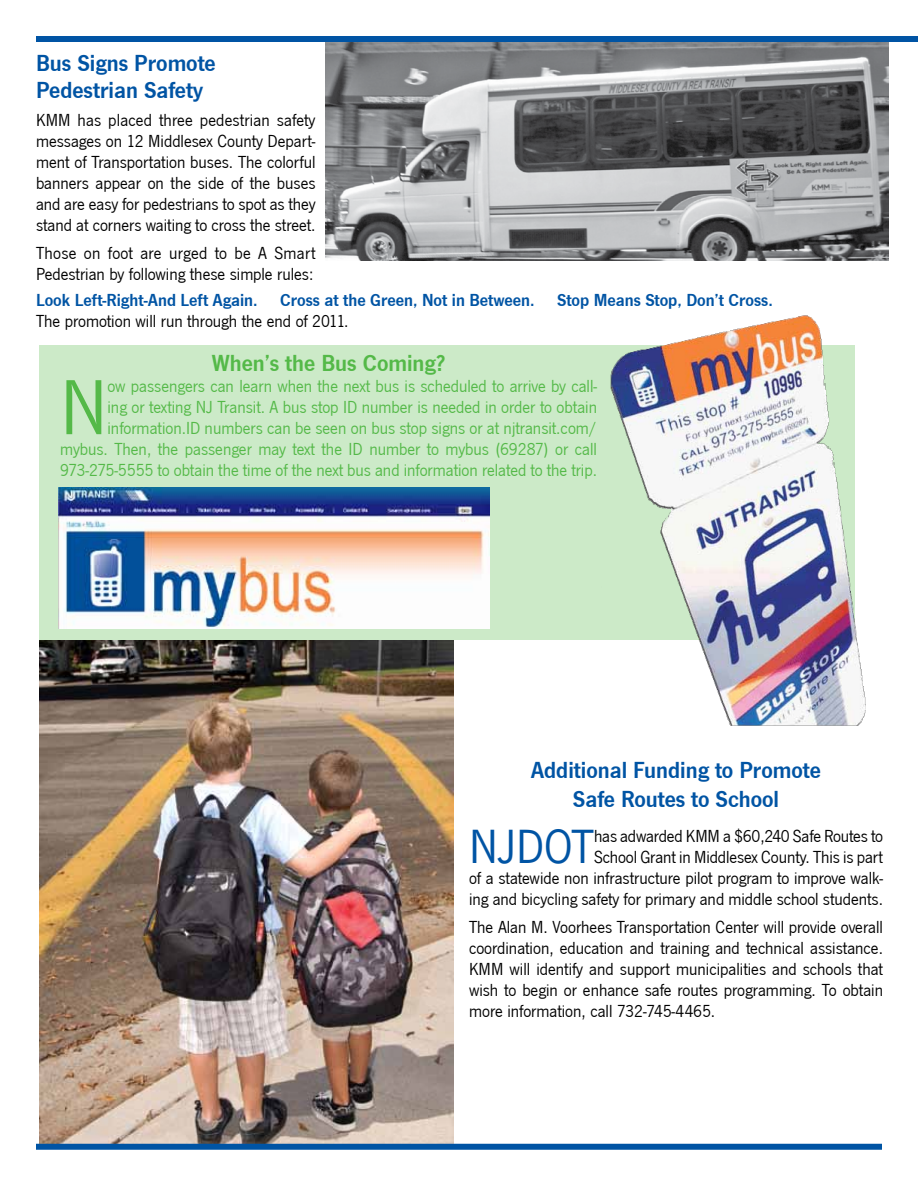
<style>
.page{position:relative;width:918px;height:1188px;background:#fff}
.page>*{position:absolute;margin:0;border:0;box-sizing:border-box;transform-origin:0 0}
.t1{font:81px "News Got T";color:#54b948}
.t2{font:49.5px "News Got T";color:#0054a4}
.t3{font:600 24px/27px "News Got T";color:#0054a4}
.t4{font:600 24px "News Got T";color:#54b948}
.t5{font:18px/21px "News Got T";color:#000;text-align:justify}
.t6{font:18px/21px "News Got T";color:#54b948;text-align:right}
.t7{font:600 18px "News Got T";color:#0054a4}
</style>
<div class="page">
<img style="left:40px;top:640px;width:414px;height:504px">
<img style="left:325px;top:42px;width:564px;height:219px">
<div style="left:39px;top:345px;width:816px;height:295px;background:#cceac8"></div>
<div style="left:36px;top:36px;width:882px;height:6px;background:#0054a4"></div>
<div style="left:36px;top:1144px;width:846px;height:6px;background:#0054a4"></div>
<img style="left:610px;top:315px;width:256px;height:411px">
<img style="left:58px;top:487px;width:431px;height:142px">
<h3 class="t3" style="left:36px;top:50px;width:181px">Bus Signs Promote<br>Pedestrian Safety</h3>
<p class="t5" style="left:36px;top:110px;width:281px">KMM has placed three pedestrian safety messages on 12 Middlesex County Depart&shy;ment of Transportation buses. The colorful banners appear on the side of the buses and are easy for pedestrians to spot as they stand at corners waiting to cross the street.</p>
<p class="t5" style="left:36px;top:243px;width:281px">Those on foot are urged to be A Smart<br>Pedestrian by following these simple rules:</p>
<p class="t7" style="left:36px;top:290px;width:500px">Look Left-Right-And Left Again. Cross at the Green, Not in Between.</p>
<p class="t7" style="left:557px;top:290px;width:217px">Stop Means Stop, Don’t Cross.</p>
<p class="t5" style="left:36px;top:311px;width:314px">The promotion will run through the end of 2011.</p>
<h3 class="t4" style="left:212px;top:349px;width:235px">When’s the Bus Coming?</h3>
<h1 class="t1" style="left:60px;top:363px;width:49px">N</h1>
<p class="t6" style="left:60px;top:376px;width:538px">ow passengers can learn when the next bus is scheduled to arrive by call-<br>ing or texting NJ Transit. A bus stop ID number is needed in order to obtain information.ID numbers can be seen on bus stop signs or at njtransit.com/ mybus. Then, the passenger may text the ID number to mybus (69287) or call 973-275-5555 to obtain the time of the next bus and information related to the trip.</p>
<h3 class="t3" style="left:531px;top:756px;width:291px;line-height:28.8px;text-align:center">Additional Funding to Promote<br>Safe Routes to School</h3>
<h2 class="t2" style="left:469px;top:819px;width:126px">NJDOT</h2>
<p class="t5" style="left:469px;top:825px;width:415px;text-align:right">has adwarded KMM a $60,240 Safe Routes to<br>School Grant in Middlesex County. This is part<br>of a statewide non infrastructure pilot program to improve walk&shy;ing and bicycling safety for primary and middle school students.</p>
<p class="t5" style="left:469px;top:917px;width:416px">The Alan M. Voorhees Transportation Center will provide overall coordination, education and training and technical assistance.<br>KMM will identify and support municipalities and schools that wish to begin or enhance safe routes programming. To obtain more information, call 732-745-4465.</p>
</div>
